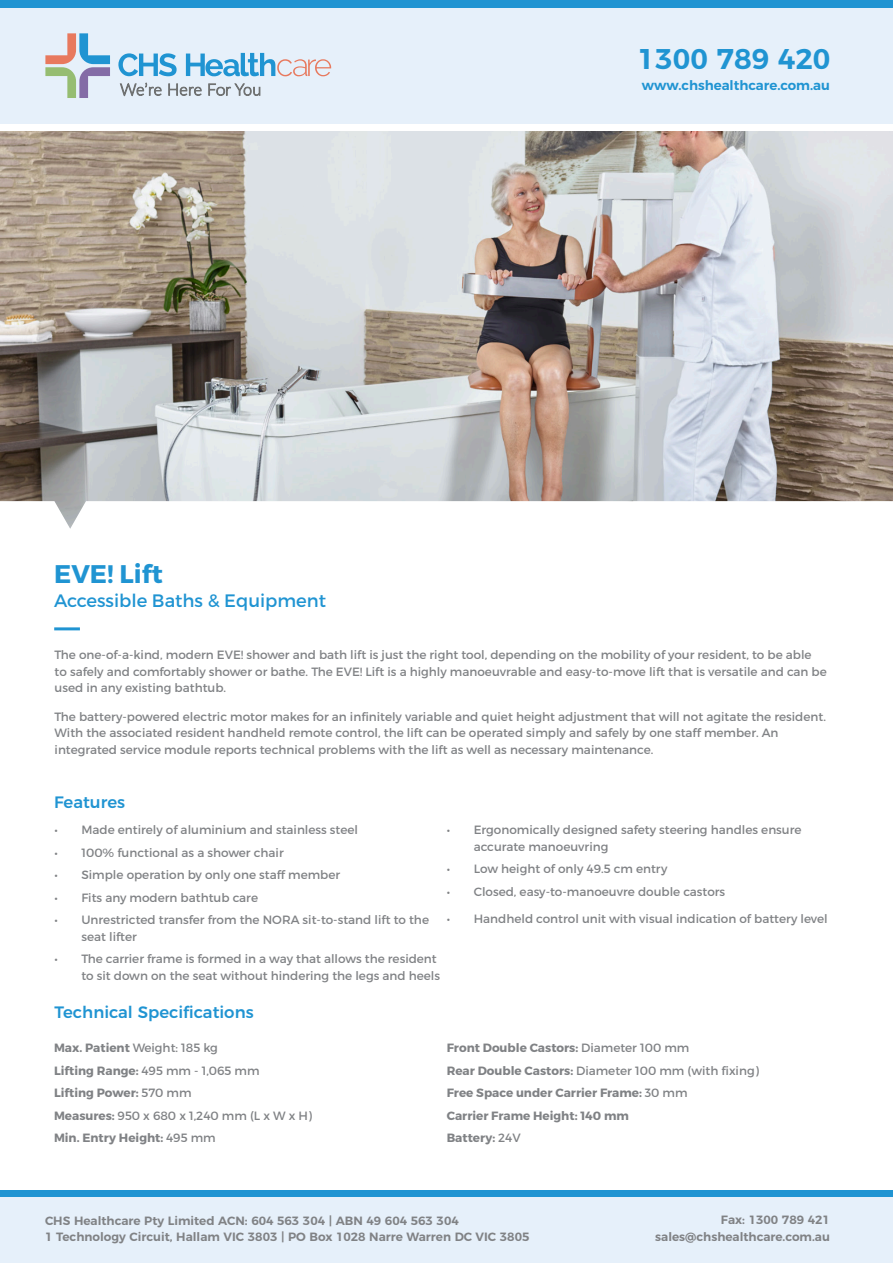
<style>
.page{position:relative;width:893px;height:1263px;background:#fff}
.page>*{position:absolute;margin:0;border:0;box-sizing:border-box;transform-origin:0 0}
.t1{font:600 28.5px "Montserrat";color:#2094d2}
.t2{font:700 25.5px "Montserrat";color:#2094d2}
.t3{font:18px "Montserrat";color:#2094d2}
.t4{font:500 16.5px "Montserrat";color:#2094d2}
.t5{font:600 13.35px "Montserrat";color:#2094d2}
.Paragraph_Style_1{font:12px/16.5px "Montserrat";color:#808285}
.Paragraph_Style_1-2{font:700 12px "Montserrat";color:#808285}
.t6{font:600 12px/16.5px "Montserrat";color:#808285}
.s1{font-weight:700}
.s2{font-weight:400}
</style>
<div class="page">
<div style="left:0;top:8px;width:893px;height:115px;background:#e6f0fa"></div>
<div style="left:0;top:1197px;width:893px;height:66px;background:#e6f0fa"></div>
<svg style="left:45px;top:33px;width:65px;height:65px"></svg>
<svg style="left:118px;top:53px;width:59px;height:23px"></svg>
<svg style="left:186px;top:53px;width:145px;height:23px"></svg>
<svg style="left:120px;top:82px;width:42px;height:14px"></svg>
<svg style="left:168px;top:84px;width:34px;height:12px"></svg>
<svg style="left:208px;top:84px;width:52px;height:12px"></svg>
<div style="left:0;top:0;width:893px;height:8px;background:#2094d2"></div>
<div style="left:0;top:1191px;width:893px;height:6px;background:#2094d2"></div>
<img style="left:0;top:131px;width:893px;height:398px">
<hr style="left:54px;top:627px;width:26px;height:3px;background:#2094d2">
<p class="t2" style="left:54px;top:558px;width:110px">EVE! Lift</p>
<p class="t3" style="left:54px;top:589px;width:273px">Accessible Baths &amp; Equipment</p>
<h1 class="t1" style="left:638px;top:35px;width:194px">1300 789 420</h1>
<p class="t5" style="left:642px;top:75px;width:190px">www.chshealthcare.com.au</p>
<p class="Paragraph_Style_1" style="left:55px;top:647px;width:774px">The one-of-a-kind, modern EVE! shower and bath lift is just the right tool, depending on the mobility of your resident, to be able to safely and comfortably shower or bathe. The EVE! Lift is a highly manoeuvrable and easy-to-move lift that is versatile and can be used in any existing bathtub.</p>
<p class="Paragraph_Style_1" style="left:55px;top:708px;width:773px">The battery-powered electric motor makes for an infinitely variable and quiet height adjustment that will not agitate the resident.<br>With the associated resident handheld remote control, the lift can be operated simply and safely by one staff member. An integrated service module reports technical problems with the lift as well as necessary maintenance.</p>
<p class="t4" style="left:54px;top:788px;width:73px">Features</p>
<p class="Paragraph_Style_1" style="left:54px;top:822px;width:305px">• Made entirely of aluminium and stainless steel</p>
<p class="Paragraph_Style_1" style="left:54px;top:844px;width:231px">• 100% functional as a shower chair</p>
<p class="Paragraph_Style_1" style="left:54px;top:867px;width:287px">• Simple operation by only one staff member</p>
<p class="Paragraph_Style_1" style="left:54px;top:889px;width:205px">• Fits any modern bathtub care</p>
<p class="Paragraph_Style_1" style="left:81px;top:912px;width:349px;text-indent:-27px">• Unrestricted transfer from the NORA sit-to-stand lift to the seat lifter</p>
<p class="Paragraph_Style_1" style="left:54px;top:951px;width:387px;text-align:right">• The carrier frame is formed in a way that allows the resident to sit down on the seat without hindering the legs and heels</p>
<p class="Paragraph_Style_1" style="left:474px;top:822px;width:329px;text-indent:-27px">• Ergonomically designed safety steering handles ensure accurate manoeuvring</p>
<p class="Paragraph_Style_1" style="left:447px;top:861px;width:222px">• Low height of only 49.5 cm entry</p>
<p class="Paragraph_Style_1" style="left:447px;top:883px;width:280px">• Closed, easy-to-manoeuvre double castors</p>
<p class="Paragraph_Style_1" style="left:447px;top:910px;width:382px">• Handheld control unit with visual indication of battery level</p>
<p class="t4" style="left:55px;top:998px;width:200px">Technical Specifications</p>
<p class="Paragraph_Style_1" style="left:54px;top:1039px;width:165px"><span class="s1">Max. Patient</span> Weight: 185 kg</p>
<p class="Paragraph_Style_1-2" style="left:54px;top:1063px;width:207px">Lifting Range: <span class="s2">495 mm - 1,065 mm</span></p>
<p class="Paragraph_Style_1-2" style="left:54px;top:1085px;width:139px">Lifting Power: <span class="s2">570 mm</span></p>
<p class="Paragraph_Style_1" style="left:54px;top:1107px;width:260px"><span class="s1">Measures:</span> 950 x 680 x 1,240 mm (L x W x H)</p>
<p class="Paragraph_Style_1-2" style="left:54px;top:1130px;width:163px">Min. Entry Height: <span class="s2">495 mm</span></p>
<p class="Paragraph_Style_1-2" style="left:447px;top:1040px;width:244px">Front Double Castors: <span class="s2">Diameter 100 mm</span></p>
<p class="Paragraph_Style_1" style="left:447px;top:1062px;width:314px"><span class="s1">Rear Double Castors:</span> Diameter 100 mm (with fixing)</p>
<p class="Paragraph_Style_1-2" style="left:447px;top:1085px;width:242px">Free Space under Carrier Frame: <span class="s2">30 mm</span></p>
<p class="Paragraph_Style_1-2" style="left:447px;top:1108px;width:184px">Carrier Frame Height: 140 mm</p>
<p class="Paragraph_Style_1-2" style="left:447px;top:1130px;width:75px">Battery: <span class="s2">24V</span></p>
<p class="t6" style="left:45px;top:1211px;width:486px">CHS Healthcare Pty Limited ACN: 604 563 304 | ABN 49 604 563 304<br>1 Technology Circuit, Hallam VIC 3803 | PO Box 1028 Narre Warren DC VIC 3805</p>
<p class="t6" style="left:655px;top:1211px;width:176px;text-align:right">Fax: 1300 789 421 sales@chshealthcare.com.au</p>
</div>
